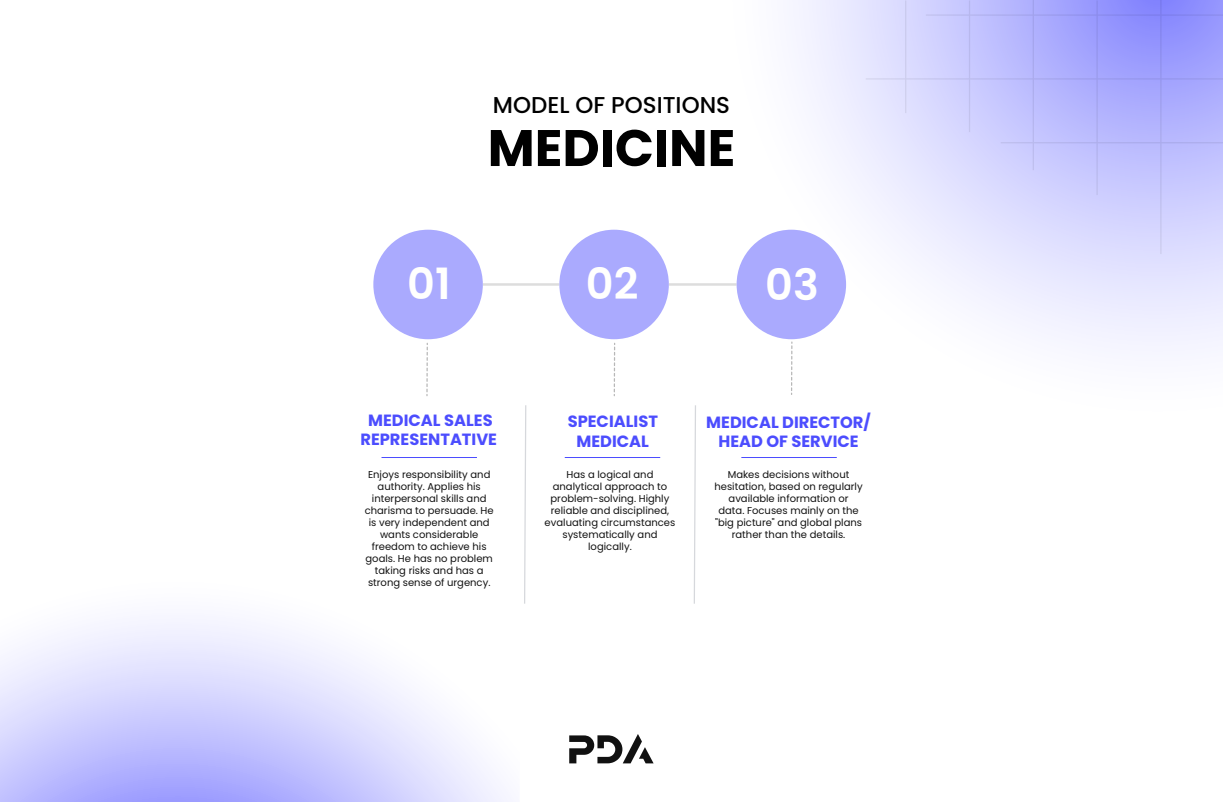
<style>
.page{position:relative;width:1223px;height:802px;background:#fff}
.page>*{position:absolute;margin:0;border:0;box-sizing:border-box;transform-origin:0 0}
.t1{font:700 51.25px "Poppins";color:#000}
.t2{font:600 43.12px "Poppins";color:#fffffe}
.t3{font:500 22.88px "Poppins";color:#000}
.t4{font:700 16.25px/19.5px "Poppins";color:#4c4dfe;text-align:center}
.t5{font:10px/12px "Poppins";color:#111;text-align:center}
</style>
<div class="page">
<svg style="left:0;top:622px;width:504px;height:179px"></svg>
<svg style="left:664px;top:0;width:558px;height:458px"></svg>
<hr style="left:1160px;top:0;width:1px;height:254px;background:#ededed">
<hr style="left:1096px;top:0;width:1px;height:195px;background:#ededed">
<hr style="left:1032px;top:0;width:2px;height:170px;background:#ededed">
<hr style="left:969px;top:0;width:1px;height:132px;background:#ededed">
<hr style="left:905px;top:0;width:1px;height:113px;background:#ededed">
<hr style="left:925px;top:14px;width:297px;height:2px;background:#ededed">
<hr style="left:865px;top:78px;width:357px;height:1px;background:#ededed">
<hr style="left:1000px;top:142px;width:222px;height:1px;background:#ededed">
<svg style="left:569px;top:734px;width:84px;height:29px"></svg>
<hr style="left:483px;top:283px;width:76px;height:2px;background:#ddd">
<hr style="left:669px;top:283px;width:67px;height:2px;background:#ddd">
<div style="left:373px;top:229px;width:110px;height:110px;background:#aaaafe;border-radius:55px"></div>
<div style="left:559px;top:229px;width:110px;height:110px;background:#aaaafe;border-radius:55px"></div>
<div style="left:736px;top:229px;width:110px;height:110px;background:#aaaafe;border-radius:55px"></div>
<svg style="left:524px;top:405px;width:3px;height:199px"></svg>
<svg style="left:693px;top:404px;width:3px;height:200px"></svg>
<hr style="left:381px;top:457px;width:96px;height:1px;background:#4c4dfe">
<hr style="left:565px;top:457px;width:95px;height:1px;background:#4c4dfe">
<hr style="left:741px;top:457px;width:95px;height:1px;background:#4c4dfe">
<svg style="left:791px;top:342px;width:1px;height:52px"></svg>
<svg style="left:613px;top:343px;width:2px;height:52px"></svg>
<svg style="left:426px;top:343px;width:2px;height:52px"></svg>
<h3 class="t3" style="left:493px;top:92px;width:238px">MODEL OF POSITIONS</h3>
<h1 class="t1" style="left:487px;top:118px;width:249px">MEDICINE</h1>
<h2 class="t2" style="left:407px;top:258px;width:45px">01</h2>
<h2 class="t2" style="left:586px;top:258px;width:54px">02</h2>
<h2 class="t2" style="left:765px;top:259px;width:55px">03</h2>
<h3 class="t4" style="left:360px;top:410px;width:138px">MEDICAL SALES<br>REPRESENTATIVE</h3>
<h3 class="t4" style="left:567px;top:411px;width:92px">SPECIALIST<br>MEDICAL</h3>
<h3 class="t4" style="left:706px;top:412px;width:166px">MEDICAL DIRECTOR/<br>HEAD OF SERVICE</h3>
<p class="t5" style="left:365px;top:468px;width:130px">Enjoys responsibility and authority. Applies his interpersonal skills and charisma to persuade. He is very independent and wants considerable freedom to achieve his goals. He has no problem taking risks and has a strong sense of urgency.</p>
<p class="t5" style="left:544px;top:468px;width:132px">Has a logical and analytical approach to problem-solving. Highly reliable and disciplined, evaluating circumstances systematically and logically.</p>
<p class="t5" style="left:714px;top:468px;width:150px">Makes decisions without hesitation, based on regularly available information or data. Focuses mainly on the "big picture" and global plans rather than the details.</p>
</div>
